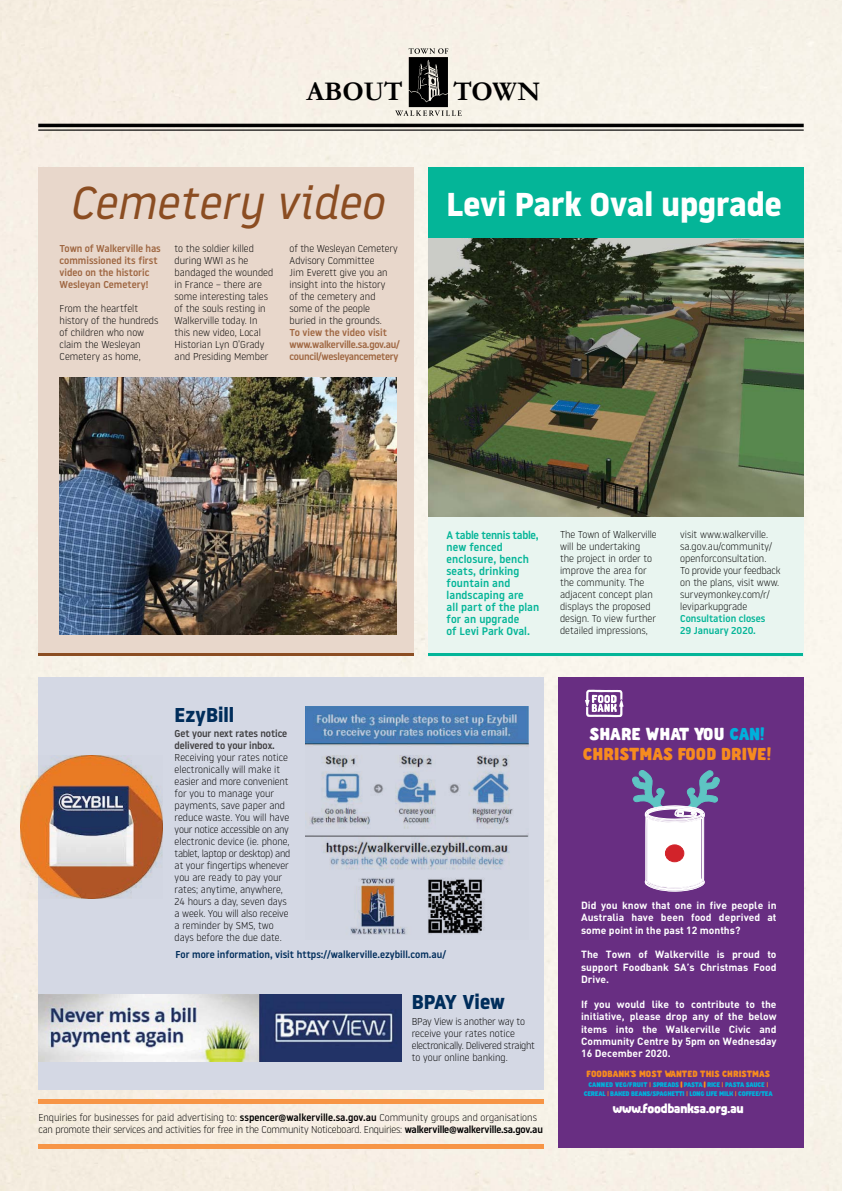
<style>
.page{position:relative;width:842px;height:1191px;background:#f7f1e7}
.page>*{position:absolute;margin:0;border:0;box-sizing:border-box;transform-origin:0 0}
.t1{font:italic 46px "Noway";color:#8b4d22}
.t2{font:700 33px "Noway";color:#fff}
.t3{font:700 27.1px "Garamond";color:#000}
.t4{font:700 20px "Noway";color:#002d5b}
.t5{font:16.5px/19.8px "Abraham";color:#f68b1f;text-align:center}
.t6{font:13px "Abraham";letter-spacing:-.015em;color:#fff}
.t7{font:500 11px/12px "Noway";letter-spacing:.01em;color:#04b598}
.t8{font:700 10.3px/12.4px "DIN";color:#fff;text-align:justify}
.t9{font:300 10px/12px "Noway";color:#000}
.t10{font:300 10px/12px "Noway";letter-spacing:-.02em;color:#000}
.t11{font:500 10px/12.2px "Noway";letter-spacing:-.01em;color:#9f6742}
.t12{font:500 10px/12px "Noway";letter-spacing:-.03em;color:#9f6742}
.t13{font:500 10px "Noway";color:#002d5b}
.t14{font:500 10px/12px "Noway";letter-spacing:-.01em;color:#414042}
.t15{font:500 10px/12px "Noway";color:#04b598}
.t16{font:8.7px "Abraham";color:#f68b1f}
.t17{font:6.5px/9.4px "Abraham";letter-spacing:-.035em;color:#00b0db;text-align:center}
.s1{font-weight:500}
.s2{color:#fff}
.s3{color:#00b0db}
.s4{color:#f68b1e}
.s5{color:#f68b1f}
</style>
<div class="page">
<hr style="left:38px;top:124px;width:766px;height:3px;background:#000">
<hr style="left:38px;top:129px;width:766px;height:2px;background:#000">
<svg style="left:395px;top:48px;width:67px;height:68px;background:#929089"></svg>
<div style="left:558px;top:677px;width:246px;height:470px;background:#682e82"></div>
<svg style="left:585px;top:689px;width:38px;height:28px"></svg>
<svg style="left:632px;top:770px;width:88px;height:121px"></svg>
<div style="left:38px;top:167px;width:376px;height:486px;background:#e8d7cb"></div>
<div style="left:38px;top:677px;width:506px;height:412px;background:#d4d8e4"></div>
<div style="left:428px;top:167px;width:376px;height:489px;background:#e9f5f0"></div>
<img style="left:428px;top:237px;width:376px;height:279px">
<hr style="left:38px;top:1144px;width:506px;height:4px;background:#f79546">
<div style="left:38px;top:1099px;width:506px;height:5px;background:#f79546"></div>
<img style="left:39px;top:994px;width:221px;height:67px">
<img style="left:260px;top:994px;width:141px;height:67px">
<img style="left:305px;top:707px;width:223px;height:228px">
<img style="left:60px;top:377px;width:337px;height:258px">
<hr style="left:38px;top:653px;width:376px;height:3px;background:#8b4d22">
<hr style="left:428px;top:653px;width:374px;height:3px;background:#04b598">
<div style="left:428px;top:167px;width:376px;height:70px;background:#04b598"></div>
<img style="left:20px;top:756px;width:143px;height:142px">
<h3 class="t3" style="left:306px;top:75px;width:98px">ABOUT</h3>
<h3 class="t3" style="left:453px;top:75px;width:88px">TOWN</h3>
<h1 class="t1" style="left:69px;top:171px;width:316px">Cemetery video</h1>
<p class="t11" style="left:60px;top:242px;width:103px">Town of Walkerville has commissioned its first video on the historic<br>Wesleyan Cemetery!</p>
<p class="t9" style="left:60px;top:301px;width:100px">From the heartfelt history of the hundreds of children who now claim the Wesleyan<br>Cemetery as home,</p>
<p class="t9" style="left:175px;top:241px;width:100px">to the soldier killed during WWI as he bandaged the wounded in France – there are some interesting tales of the souls resting in<br>Walkerville today. In this new video, Local<br>Historian Lyn O’Grady and Presiding Member</p>
<p class="t9" style="left:290px;top:241px;width:110px">of the Wesleyan Cemetery<br>Advisory Committee<br>Jim Everett give you an insight into the history<br>of the cemetery and some of the people buried in the grounds.</p>
<p class="t12" style="left:290px;top:326px;width:112px">To view the video visit www.walkerville.sa.gov.au/ council/wesleyancemetery</p>
<h2 class="t2" style="left:447px;top:185px;width:337px">Levi Park Oval upgrade</h2>
<p class="t7" style="left:447px;top:529px;width:94px">A table tennis table, new fenced enclosure, bench seats, drinking fountain and landscaping are<br>all part of the plan for an upgrade<br>of Levi Park Oval.</p>
<p class="t9" style="left:560px;top:528px;width:98px">The Town of Walkerville will be undertaking<br>the project in order to improve the area for the community. The adjacent concept plan displays the proposed design. To view further detailed impressions,</p>
<p class="t9" style="left:680px;top:528px;width:102px">visit www.walkerville. sa.gov.au/community/ openforconsultation.<br>To provide your feedback on the plans, visit www. surveymonkey.com/r/ leviparkupgrade</p>
<p class="t15" style="left:680px;top:612px;width:87px">Consultation closes<br>29 January 2020.</p>
<h3 class="t4" style="left:175px;top:703px;width:61px">EzyBill</h3>
<p class="t14" style="left:175px;top:727px;width:114px">Get your next rates notice delivered to your inbox.</p>
<p class="t9" style="left:175px;top:750px;width:117px">Receiving your rates notice electronically will make it easier and more convenient for you to manage your payments, save paper and reduce waste. You will have your notice accessible on any electronic device (ie. phone, tablet, laptop or desktop) and at your fingertips whenever you are ready to pay your rates; anytime, anywhere,<br>24 hours a day, seven days a week. You will also receive a reminder by SMS, two days before the due date.</p>
<p class="t13" style="left:175px;top:947px;width:272px">For more information, visit https://walkerville.ezybill.com.au/</p>
<h3 class="t4" style="left:412px;top:990px;width:94px">BPAY View</h3>
<p class="t10" style="left:412px;top:1015px;width:125px">BPay View is another way to receive your rates notice electronically. Delivered straight to your online banking.</p>
<p class="t10" style="left:38px;top:1111px;width:506px">Enquiries for businesses for paid advertising to: <span class="s1">sspencer@walkerville.sa.gov.au</span> Community groups and organisations can promote their services and activities for free in the Community Noticeboard. Enquiries: <span class="s1">walkerville@walkerville.sa.gov.au</span></p>
<h3 class="t5" style="left:583px;top:724px;width:190px"><span class="s2">SHARE WHAT YOU</span> <span class="s3">CAN!<br></span>CHRISTMAS FOOD DRIVE!</h3>
<p class="t8" style="left:581px;top:898px;width:197px">Did you know that one in five people in Australia have been food deprived at some point in the past 12 months?</p>
<p class="t8" style="left:581px;top:948px;width:197px">The Town of Walkerville is proud to support Foodbank SA’s Christmas Food Drive.</p>
<p class="t8" style="left:581px;top:997px;width:197px">If you would like to contribute to the initiative, please drop any of the below items into the Walkerville Civic and Community Centre by 5pm on Wednesday 16 December 2020.</p>
<p class="t16" style="left:586px;top:1068px;width:185px">FOODBANK’S MOST <span class="s4">WA</span>NTED THIS CHRISTMAS</p>
<p class="t17" style="left:584px;top:1079px;width:190px">CANNED VEG/FRUIT <span class="s5">|</span> SPREADS <span class="s4">|</span> PASTA <span class="s5">|</span> RICE <span class="s4">|</span> PASTA SAUCE <span class="s4">|<br></span>CEREAL <span class="s4">|</span> BAKED BEANS/SPAGHETTI <span class="s4">|</span> LONG LIFE MILK <span class="s4">|</span> COFFEE/TEA</p>
<h3 class="t6" style="left:613px;top:1100px;width:132px">www.foodbanksa.org.au</h3>
</div>
